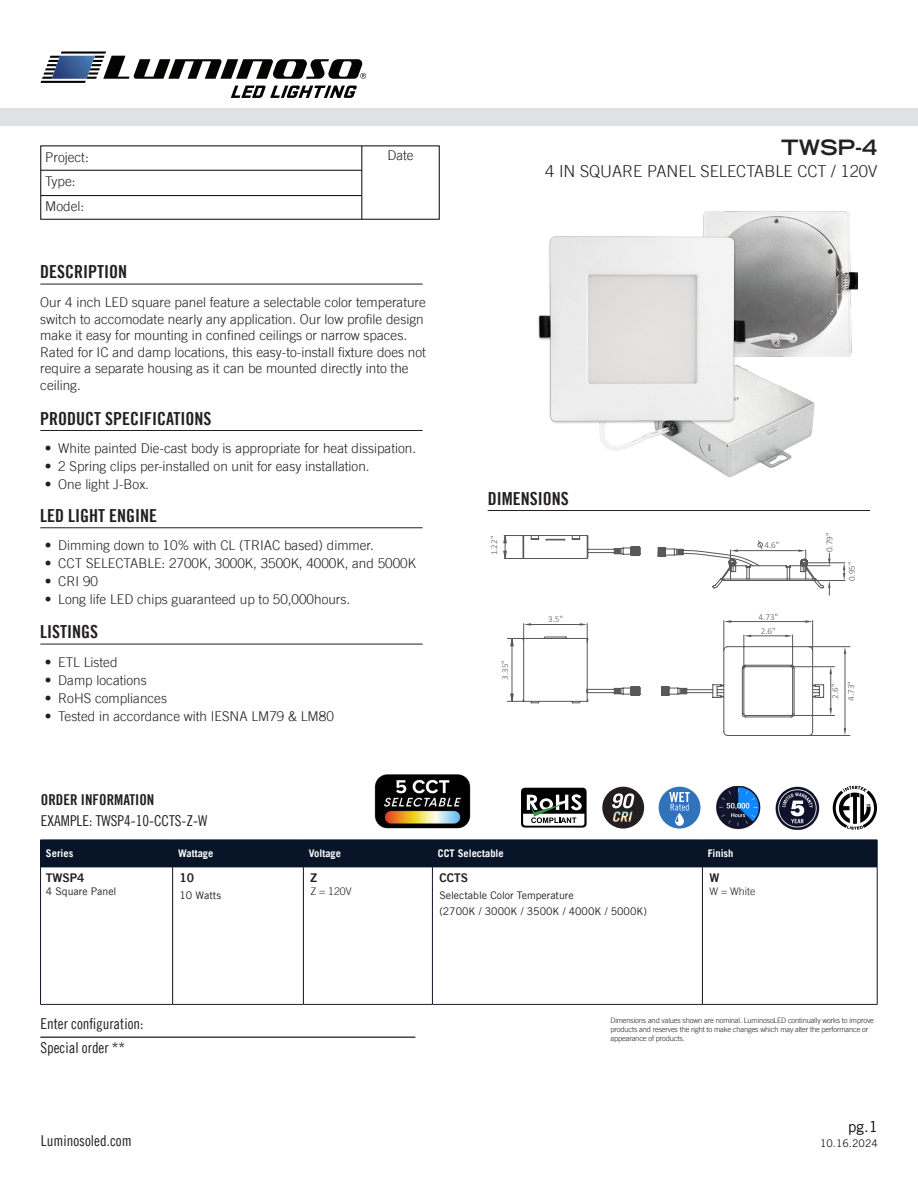
<style>
.page{position:relative;width:918px;height:1188px;background:#fff}
.page>*{position:absolute;margin:0;border:0;box-sizing:border-box;transform-origin:0 0}
.t1{font:700 expanded 21px "Trade Gothic LT";color:#231f20}
.t2{font:18px "Trade Gothic LT Bold Cond Twenty";color:#231f20}
.t3{font:300 16.5px "Trade Gothic LT";color:#231f20}
.t4{font:15px "Trade Gothic LT Cond Eighteen";color:#231f20}
.t5{font:15px "Trade Gothic LT Bold Cond Twenty";color:#231f20}
.t6{font:15px "Trade Gothic LT";color:#040503}
.t7{font:300 13.5px/16.5px "Trade Gothic LT";color:#231f20}
.Table_Text{font:12px "Trade Gothic LT Bold Two";color:#231f20}
.Table_Text-2{font:10.5px "Trade Gothic LT";color:#231f20}
.Code___Price_Labels{font:700 10.5px "Trade Gothic LT";color:#fff}
.Table_Text-3{font:300 10.5px "Trade Gothic LT";color:#231f20}
.t8{font:300 9.15px/14.5px "Calibri";color:#57585a}
.t9{font:300 7.5px/9px "Trade Gothic LT";letter-spacing:-.02em;color:#231f20}
</style>
<div class="page">
<hr style="left:40px;top:284px;width:383px;height:1px;background:#231f20">
<hr style="left:40px;top:430px;width:383px;height:1px;background:#231f20">
<hr style="left:40px;top:528px;width:383px;height:1px;background:#231f20">
<hr style="left:488px;top:510px;width:382px;height:1px;background:#231f20">
<hr style="left:40px;top:644px;width:383px;height:1px;background:#231f20">
<img style="left:703px;top:211px;width:155px;height:145px">
<img style="left:716px;top:786px;width:45px;height:43px">
<img style="left:775px;top:786px;width:45px;height:44px">
<svg style="left:521px;top:788px;width:66px;height:40px"></svg>
<div style="left:659px;top:787px;width:41px;height:42px;background:#3073ba;border-radius:50%"></div>
<svg style="left:669px;top:792px;width:21px;height:36px"></svg>
<div style="left:602px;top:787px;width:42px;height:42px;background:#231f20;border-radius:50%"></div>
<svg style="left:612px;top:793px;width:22px;height:29px"></svg>
<svg style="left:833px;top:786px;width:44px;height:44px"></svg>
<div style="left:41px;top:840px;width:132px;height:27px;background:#081528"></div>
<div style="left:173px;top:840px;width:130px;height:27px;background:#081528"></div>
<div style="left:303px;top:840px;width:129px;height:27px;background:#081528"></div>
<div style="left:432px;top:840px;width:270px;height:27px;background:#081528"></div>
<div style="left:702px;top:840px;width:175px;height:27px;background:#081528"></div>
<hr style="left:40px;top:867px;width:133px;height:1px;background:#0b1629">
<hr style="left:173px;top:867px;width:130px;height:1px;background:#0b1629">
<hr style="left:303px;top:867px;width:129px;height:1px;background:#0b1629">
<hr style="left:432px;top:867px;width:270px;height:1px;background:#0b1629">
<hr style="left:702px;top:867px;width:175px;height:1px;background:#0b1629">
<hr style="left:172px;top:867px;width:1px;height:137px;background:#0b1629">
<hr style="left:303px;top:867px;width:1px;height:137px;background:#0b1629">
<hr style="left:432px;top:867px;width:1px;height:137px;background:#0b1629">
<hr style="left:702px;top:867px;width:1px;height:137px;background:#0b1629">
<hr style="left:877px;top:867px;width:1px;height:137px;background:#0b1629">
<hr style="left:40px;top:867px;width:1px;height:137px;background:#0b1629">
<svg style="left:40px;top:840px;width:1px;height:27px"></svg>
<svg style="left:877px;top:840px;width:1px;height:27px"></svg>
<hr style="left:40px;top:1004px;width:133px;height:1px;background:#231f20">
<hr style="left:173px;top:1004px;width:130px;height:1px;background:#231f20">
<hr style="left:303px;top:1004px;width:129px;height:1px;background:#231f20">
<hr style="left:432px;top:1004px;width:270px;height:1px;background:#231f20">
<hr style="left:702px;top:1004px;width:175px;height:1px;background:#231f20">
<hr style="left:40px;top:1037px;width:375px;height:1px;background:#040503">
<img style="left:538px;top:224px;width:290px;height:254px">
<svg style="left:523px;top:650px;width:301px;height:86px"></svg>
<hr style="left:830px;top:674px;width:1px;height:34px;background:#57585a">
<hr style="left:792px;top:715px;width:43px;height:1px;background:#57585a">
<hr style="left:792px;top:666px;width:43px;height:1px;background:#57585a">
<svg style="left:830px;top:667px;width:2px;height:7px"></svg>
<svg style="left:830px;top:708px;width:2px;height:7px"></svg>
<hr style="left:845px;top:654px;width:1px;height:74px;background:#57585a">
<hr style="left:809px;top:646px;width:41px;height:1px;background:#57585a">
<hr style="left:809px;top:735px;width:41px;height:1px;background:#57585a">
<svg style="left:844px;top:728px;width:2px;height:7px"></svg>
<svg style="left:844px;top:647px;width:2px;height:7px"></svg>
<hr style="left:806px;top:563px;width:39px;height:1px;background:#57585a">
<hr style="left:813px;top:580px;width:32px;height:1px;background:#57585a">
<svg style="left:843px;top:563px;width:2px;height:17px"></svg>
<hr style="left:512px;top:646px;width:1px;height:48px;background:#57585a">
<svg style="left:507px;top:693px;width:16px;height:9px"></svg>
<svg style="left:503px;top:535px;width:328px;height:115px"></svg>
<hr style="left:41px;top:170px;width:321px;height:1px;background:#050503">
<hr style="left:41px;top:195px;width:321px;height:1px;background:#050503">
<hr style="left:362px;top:146px;width:1px;height:73px;background:#040503">
<div style="left:0;top:109px;width:918px;height:17px;background:#e0e1e3"></div>
<svg style="left:41px;top:51px;width:325px;height:47px"></svg>
<img style="left:374px;top:774px;width:97px;height:54px">
<p class="t7" style="left:45px;top:148px;width:45px">Project:</p>
<p class="t7" style="left:387px;top:147px;width:28px">Date</p>
<p class="t7" style="left:45px;top:173px;width:32px">Type:</p>
<p class="t7" style="left:45px;top:198px;width:41px">Model:</p>
<p class="t2" style="left:40px;top:261px;width:88px">DESCRIPTION</p>
<p class="t7" style="left:40px;top:294px;width:387px">Our 4 inch LED square panel feature a selectable color temperature switch to accomodate nearly any application. Our low profile design make it easy for mounting in confined ceilings or narrow spaces.<br>Rated for IC and damp locations, this easy-to-install fixture does not require a separate housing as it can be mounted directly into the ceiling.</p>
<p class="t2" style="left:40px;top:407px;width:173px">PRODUCT SPECIFICATIONS</p>
<p class="t7" style="left:45px;top:439px;width:373px">• White painted Die-cast body is appropriate for heat dissipation.</p>
<p class="t7" style="left:45px;top:457px;width:326px">• 2 Spring clips per-installed on unit for easy installation.</p>
<p class="t7" style="left:45px;top:475px;width:106px">• One light J-Box.</p>
<p class="t2" style="left:40px;top:504px;width:118px">LED LIGHT ENGINE</p>
<p class="t7" style="left:45px;top:537px;width:331px">• Dimming down to 10% with CL (TRIAC based) dimmer.</p>
<p class="t7" style="left:45px;top:555px;width:373px">• CCT SELECTABLE: 2700K, 3000K, 3500K, 4000K, and 5000K</p>
<p class="t7" style="left:45px;top:573px;width:55px">• CRI 90</p>
<p class="t7" style="left:45px;top:591px;width:307px">• Long life LED chips guaranteed up to 50,000hours.</p>
<p class="t2" style="left:40px;top:621px;width:59px">LISTINGS</p>
<p class="t7" style="left:45px;top:654px;width:74px">• ETL Listed</p>
<p class="t7" style="left:45px;top:672px;width:104px">• Damp locations</p>
<p class="t7" style="left:45px;top:690px;width:124px">• RoHS compliances</p>
<p class="t7" style="left:45px;top:708px;width:291px">• Tested in accordance with IESNA LM79 &amp; LM80</p>
<p class="t5" style="left:41px;top:791px;width:115px">ORDER INFORMATION</p>
<p class="t4" style="left:41px;top:812px;width:168px">EXAMPLE: TWSP4-10-CCTS-Z-W</p>
<p class="t1" style="left:781px;top:134px;width:97px">TWSP-4</p>
<p class="t3" style="left:545px;top:161px;width:333px">4 IN SQUARE PANEL SELECTABLE CCT / 120V</p>
<p class="t2" style="left:488px;top:487px;width:82px">DIMENSIONS</p>
<p class="t8" style="left:487px;top:555px;width:21px;rotate:-90deg">1.22"</p>
<p class="t8" style="left:822px;top:552px;width:21px;rotate:-90deg">0.79"</p>
<p class="t8" style="left:764px;top:537px;width:16px">4.6"</p>
<p class="t8" style="left:498px;top:680px;width:21px;rotate:-90deg">3.35"</p>
<p class="t8" style="left:548px;top:612px;width:16px">3.5"</p>
<p class="t8" style="left:759px;top:609px;width:21px">4.73"<br>2.6"</p>
<p class="t8" style="left:844px;top:581px;width:21px;rotate:-90deg">0.95"</p>
<p class="t8" style="left:827px;top:701px;width:21px;line-height:16.2px;rotate:-90deg">2.6"<br>4.73"</p>
<p class="Code___Price_Labels" style="left:46px;top:847px;width:29px">Series</p>
<p class="Code___Price_Labels" style="left:178px;top:847px;width:37px">Wattage</p>
<p class="Code___Price_Labels" style="left:309px;top:847px;width:34px">Voltage</p>
<p class="Code___Price_Labels" style="left:438px;top:847px;width:67px">CCT Selectable</p>
<p class="Code___Price_Labels" style="left:708px;top:847px;width:27px">Finish</p>
<p class="Table_Text" style="left:46px;top:871px;width:40px">TWSP4</p>
<p class="Table_Text-2" style="left:46px;top:885px;width:72px">4 Square Panel</p>
<p class="Table_Text" style="left:180px;top:871px;width:16px">10</p>
<p class="Table_Text-2" style="left:180px;top:889px;width:43px">10 Watts</p>
<p class="Table_Text" style="left:439px;top:871px;width:30px">CCTS</p>
<p class="Table_Text-2" style="left:439px;top:889px;width:136px">Selectable Color Temperature</p>
<p class="Table_Text-2" style="left:439px;top:905px;width:209px">(2700K / 3000K / 3500K / 4000K / 5000K)</p>
<p class="Table_Text" style="left:310px;top:871px;width:8px">Z</p>
<p class="Table_Text-3" style="left:310px;top:885px;width:43px">Z = 120V</p>
<p class="Table_Text" style="left:709px;top:871px;width:11px">W</p>
<p class="Table_Text-3" style="left:709px;top:885px;width:47px">W = White</p>
<p class="t4" style="left:40px;top:1015px;width:105px">Enter configuration:</p>
<p class="t4" style="left:40px;top:1039px;width:86px">Special order **</p>
<p class="t4" style="left:41px;top:1132px;width:92px">Luminosoled.com</p>
<p class="t9" style="left:611px;top:1016px;width:265px">Dimensions and values shown are nominal. LuminosoLED continually works to improve products and reserves the right to make changes which may alter the performance or appearance of products.</p>
<p class="t6" style="left:848px;top:1117px;width:31px">pg.1</p>
<p class="Table_Text-2" style="left:820px;top:1137px;width:59px">10.16.2024</p>
</div>
